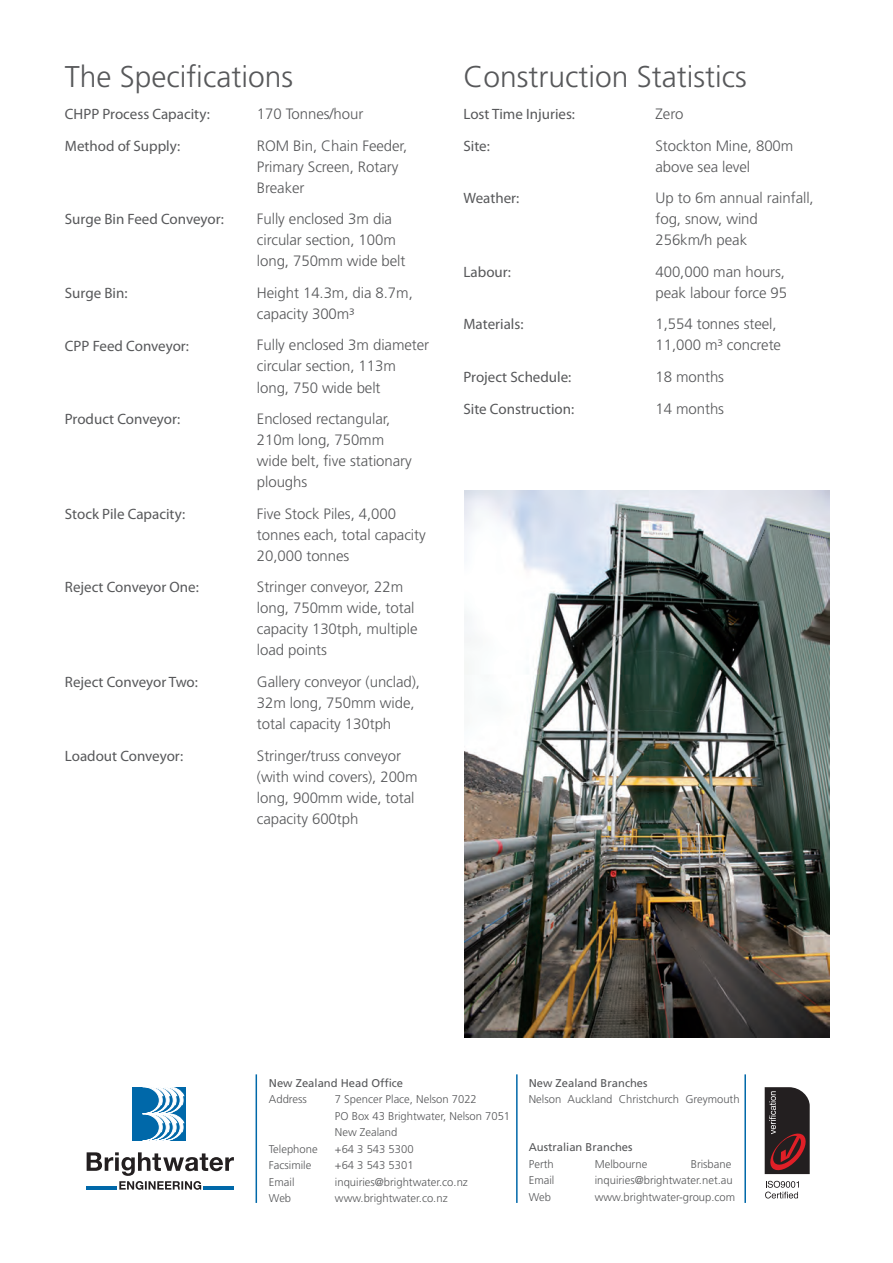
<style>
.page{position:relative;width:893px;height:1263px;background:#fff}
.page>*{position:absolute;margin:0;border:0;box-sizing:border-box;transform-origin:0 0}
.t1{font:300 30px "Frutiger";color:#57585a}
.t2{font:300 15px/21px "Frutiger";letter-spacing:-.005em;color:#57585a}
.t3{font:15px "Myriad Pro";color:#57585a}
.body_copy__mikis{font:300 11.25px/16.5px "Frutiger LT Std";color:#57585a}
.body_copy__mikis-2{font:11.25px "Frutiger LT Std";color:#57585a}
</style>
<div class="page">
<img style="left:465px;top:490px;width:364px;height:547px">
<hr style="left:256px;top:1074px;width:1px;height:129px;background:#0068a9">
<hr style="left:744px;top:1074px;width:2px;height:129px;background:#0068a9">
<hr style="left:516px;top:1074px;width:2px;height:129px;background:#0068a9">
<div style="left:133px;top:1087px;width:53px;height:53px;background:#0068a9"></div>
<svg style="left:142px;top:1087px;width:42px;height:53px"></svg>
<svg style="left:87px;top:1152px;width:147px;height:38px"></svg>
<svg style="left:765px;top:1087px;width:45px;height:87px;background:#442b2c"></svg>
<svg style="left:765px;top:1181px;width:34px;height:17px"></svg>
<p class="t1" style="left:65px;top:60px;width:230px">The Specifications</p>
<p class="t3" style="left:65px;top:105px;width:147px">CHPP Process Capacity:</p>
<p class="t2" style="left:257px;top:103px;width:108px">170 Tonnes/hour</p>
<p class="t3" style="left:65px;top:136px;width:117px">Method of Supply:</p>
<p class="t2" style="left:257px;top:135px;width:152px">ROM Bin, Chain Feeder,<br>Primary Screen, Rotary<br>Breaker</p>
<p class="t3" style="left:65px;top:210px;width:160px">Surge Bin Feed Conveyor:</p>
<p class="t2" style="left:257px;top:208px;width:150px">Fully enclosed 3m dia circular section, 100m long, 750mm wide belt</p>
<p class="t3" style="left:65px;top:284px;width:64px">Surge Bin:</p>
<p class="t2" style="left:257px;top:282px;width:157px">Height 14.3m, dia 8.7m, capacity 300m³</p>
<p class="t3" style="left:65px;top:336px;width:126px">CPP Feed Conveyor:</p>
<p class="t2" style="left:257px;top:335px;width:174px">Fully enclosed 3m diameter circular section, 113m long, 750 wide belt</p>
<p class="t3" style="left:65px;top:410px;width:117px">Product Conveyor:</p>
<p class="t2" style="left:257px;top:408px;width:156px">Enclosed rectangular,<br>210m long, 750mm wide belt, five stationary ploughs</p>
<p class="t3" style="left:65px;top:504px;width:122px">Stock Pile Capacity:</p>
<p class="t2" style="left:257px;top:503px;width:170px">Five Stock Piles, 4,000 tonnes each, total capacity<br>20,000 tonnes</p>
<p class="t3" style="left:65px;top:578px;width:135px">Reject Conveyor One:</p>
<p class="t2" style="left:257px;top:577px;width:162px">Stringer conveyor, 22m long, 750mm wide, total capacity 130tph, multiple load points</p>
<p class="t3" style="left:65px;top:673px;width:135px">Reject Conveyor Two:</p>
<p class="t2" style="left:257px;top:671px;width:165px">Gallery conveyor (unclad),<br>32m long, 750mm wide, total capacity 130tph</p>
<p class="t3" style="left:65px;top:746px;width:120px">Loadout Conveyor:</p>
<p class="t2" style="left:257px;top:745px;width:162px">Stringer/truss conveyor (with wind covers), 200m long, 900mm wide, total capacity 600tph</p>
<p class="t1" style="left:463px;top:60px;width:285px">Construction Statistics</p>
<p class="t3" style="left:463px;top:105px;width:113px">Lost Time Injuries:</p>
<p class="t2" style="left:655px;top:103px;width:29px">Zero</p>
<p class="t3" style="left:463px;top:136px;width:28px">Site:</p>
<p class="t2" style="left:655px;top:135px;width:139px">Stockton Mine, 800m above sea level</p>
<p class="t3" style="left:463px;top:189px;width:57px">Weather:</p>
<p class="t2" style="left:655px;top:187px;width:160px">Up to 6m annual rainfall, fog, snow, wind<br>256km/h peak</p>
<p class="t3" style="left:463px;top:263px;width:49px">Labour:</p>
<p class="t2" style="left:655px;top:261px;width:133px">400,000 man hours, peak labour force 95</p>
<p class="t3" style="left:463px;top:315px;width:61px">Materials:</p>
<p class="t2" style="left:655px;top:314px;width:127px">1,554 tonnes steel,<br>11,000 m³ concrete</p>
<p class="t3" style="left:463px;top:368px;width:109px">Project Schedule:</p>
<p class="t2" style="left:655px;top:366px;width:70px">18 months</p>
<p class="t3" style="left:463px;top:399px;width:112px">Site Construction:</p>
<p class="t2" style="left:655px;top:398px;width:70px">14 months</p>
<p class="body_copy__mikis-2" style="left:269px;top:1076px;width:136px">New Zealand Head Office</p>
<p class="body_copy__mikis" style="left:269px;top:1091px;width:39px">Address</p>
<p class="body_copy__mikis" style="left:335px;top:1091px;width:177px">7 Spencer Place, Nelson 7022<br>PO Box 43 Brightwater, Nelson 7051<br>New Zealand</p>
<p class="body_copy__mikis" style="left:269px;top:1140px;width:50px">Telephone</p>
<p class="body_copy__mikis" style="left:335px;top:1140px;width:80px">+64 3 543 5300</p>
<p class="body_copy__mikis" style="left:269px;top:1157px;width:44px">Facsimile</p>
<p class="body_copy__mikis" style="left:335px;top:1157px;width:80px">+64 3 543 5301</p>
<p class="body_copy__mikis" style="left:269px;top:1173px;width:27px">Email</p>
<p class="body_copy__mikis" style="left:335px;top:1173px;width:134px">inquiries@brightwater.co.nz</p>
<p class="body_copy__mikis" style="left:269px;top:1190px;width:24px">Web</p>
<p class="body_copy__mikis" style="left:335px;top:1190px;width:114px">www.brightwater.co.nz</p>
<p class="body_copy__mikis-2" style="left:529px;top:1076px;width:120px">New Zealand Branches</p>
<p class="body_copy__mikis" style="left:529px;top:1091px;width:212px">Nelson Auckland Christchurch Greymouth</p>
<p class="body_copy__mikis-2" style="left:529px;top:1141px;width:105px">Australian Branches</p>
<p class="body_copy__mikis" style="left:529px;top:1156px;width:26px">Perth</p>
<p class="body_copy__mikis" style="left:595px;top:1156px;width:54px">Melbourne</p>
<p class="body_copy__mikis" style="left:691px;top:1156px;width:42px">Brisbane</p>
<p class="body_copy__mikis" style="left:529px;top:1172px;width:27px">Email</p>
<p class="body_copy__mikis" style="left:595px;top:1172px;width:139px">inquiries@brightwater.net.au</p>
<p class="body_copy__mikis" style="left:529px;top:1189px;width:24px">Web</p>
<p class="body_copy__mikis" style="left:595px;top:1189px;width:142px">www.brightwater-group.com</p>
</div>
